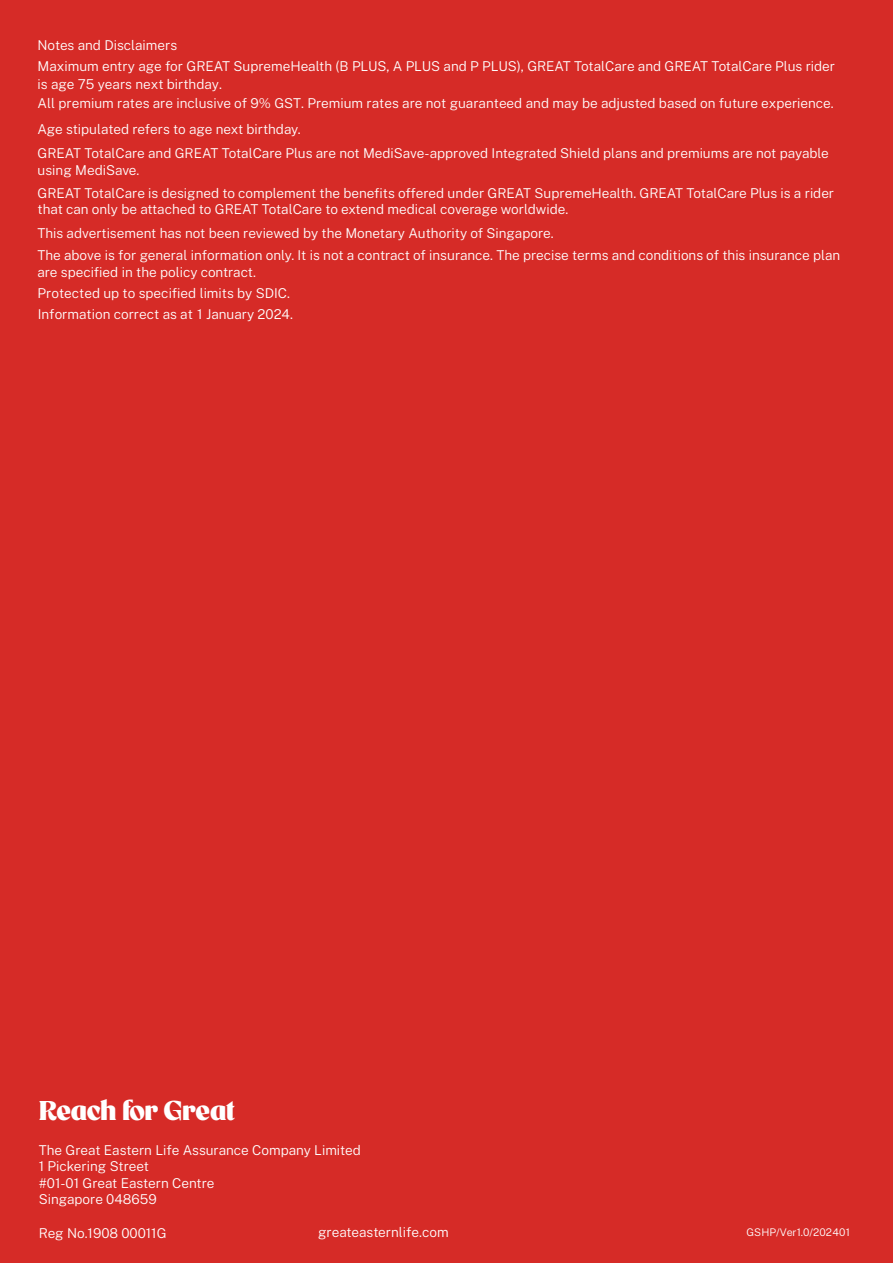
<style>
.page{position:relative;width:893px;height:1263px;background:#d62b27}
.page>*{position:absolute;margin:0;border:0;box-sizing:border-box;transform-origin:0 0}
.t1{font:800 27.15px "Mr Banks";letter-spacing:-.02em;color:#fff}
.t2{font:300 13.5px/16.6px "Public Sans";color:#fff}
.t3{font:300 10.5px "Public Sans";color:#fff}
</style>
<div class="page">
<p class="t2" style="left:38px;top:35px;width:799px;line-height:20.2px">Notes and Disclaimers<br>Maximum entry age for GREAT SupremeHealth (B PLUS, A PLUS and P PLUS), GREAT TotalCare and GREAT TotalCare Plus rider</p>
<p class="t2" style="left:38px;top:75px;width:798px;line-height:18.8px">is age 75 years next birthday.<br>All premium rates are inclusive of 9% GST. Premium rates are not guaranteed and may be adjusted based on future experience.</p>
<p class="t2" style="left:38px;top:116px;width:793px;line-height:24.8px">Age stipulated refers to age next birthday.<br>GREAT TotalCare and GREAT TotalCare Plus are not MediSave-approved Integrated Shield plans and premiums are not payable</p>
<p class="t2" style="left:38px;top:158px;width:798px;line-height:23px">using MediSave.<br>GREAT TotalCare is designed to complement the benefits offered under GREAT SupremeHealth. GREAT TotalCare Plus is a rider</p>
<p class="t2" style="left:37px;top:198px;width:804px;line-height:23px">that can only be attached to GREAT TotalCare to extend medical coverage worldwide.<br>This advertisement has not been reviewed by the Monetary Authority of Singapore.<br>The above is for general information only. It is not a contract of insurance. The precise terms and conditions of this insurance plan</p>
<p class="t2" style="left:37px;top:261px;width:257px;line-height:20.9px">are specified in the policy contract.<br>Protected up to specified limits by SDIC.<br>Information correct as at 1 January 2024.</p>
<h1 class="t1" style="left:38px;top:1093px;width:198px">Reach for Great</h1>
<p class="t2" style="left:39px;top:1141px;width:324px">The Great Eastern Life Assurance Company Limited<br>1 Pickering Street<br>#01-01 Great Eastern Centre<br>Singapore 048659</p>
<p class="t2" style="left:39px;top:1224px;width:129px">Reg No.1908 00011G</p>
<p class="t2" style="left:318px;top:1223px;width:132px">greateasternlife.com</p>
<p class="t3" style="left:747px;top:1226px;width:105px">GSHP/Ver1.0/202401</p>
</div>
